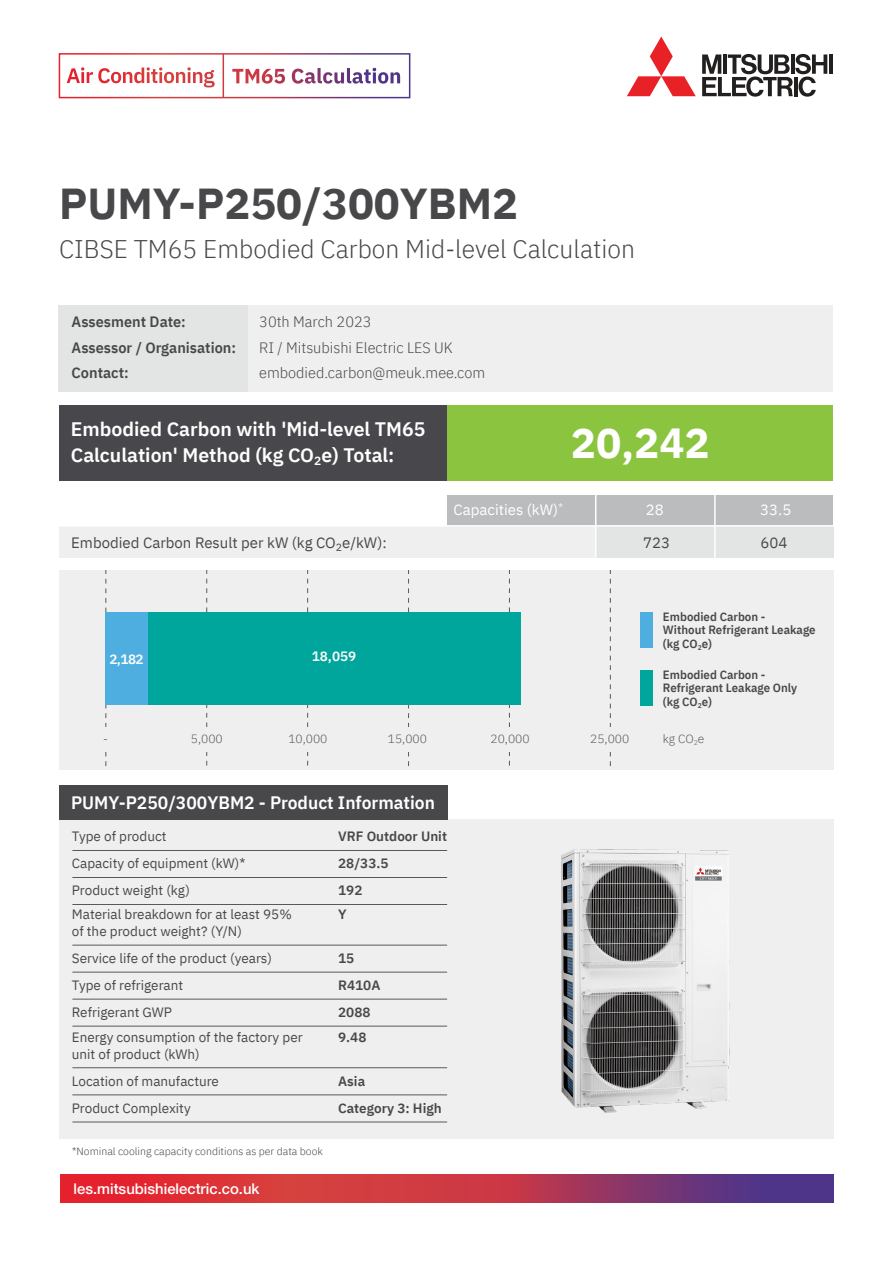
<style>
.page{position:relative;width:893px;height:1263px;background:#fff}
.page>*{position:absolute;margin:0;border:0;box-sizing:border-box;transform-origin:0 0}
.t1{font:700 43.2px "IBM Plex Sans";color:#48484b}
.t2{font:700 42px "IBM Plex Sans";color:#fff}
.t3{font:300 25.5px "IBM Plex Sans";color:#48484b}
.t4{font:600 19.5px/25.5px "IBM Plex Sans";color:#fff}
.t5{font:600 18px "IBM Plex Sans";color:#fff}
.t6{font:300 15px/25.5px "IBM Plex Sans";color:#48484b}
.t7{font:600 15px/25.5px "IBM Plex Sans";color:#48484b}
.t8{font:15px "IBM Plex Sans";color:#48484b}
.t9{font:15px "IBM Plex Sans";color:#fff}
.t10{font:500 14.85px "Helvetica Neue LT Pro";color:#fff}
.t11{font:13.5px/27px "IBM Plex Sans";color:#48484b}
.t12{font:600 13.5px/27px "IBM Plex Sans";color:#48484b}
.t13{font:600 13.5px "IBM Plex Sans";color:#fff}
.t14{font:600 12px/13.5px "IBM Plex Sans";color:#48484b;scale:.96 1}
.t15{font:300 12px "IBM Plex Sans";color:#59595c}
.t16{font:300 10.5px "IBM Plex Sans";color:#48484b}
</style>
<div class="page">
<svg style="left:627px;top:37px;width:69px;height:59px"></svg>
<hr style="left:829px;top:55px;width:4px;height:19px;background:#221f1f">
<svg style="left:702px;top:54px;width:125px;height:43px"></svg>
<svg style="left:60px;top:1174px;width:773px;height:29px;background:#b13550"></svg>
<div style="left:59px;top:53px;width:351px;height:45px;border:2px solid #fff"></div>
<hr style="left:223px;top:54px;width:1px;height:44px;background:#cf3b42">
<svg style="left:67px;top:67px;width:309px;height:17px"></svg>
<div style="left:59px;top:526px;width:774px;height:31px;background:#efefef"></div>
<div style="left:596px;top:526px;width:237px;height:31px;background:#e3e4e4"></div>
<div style="left:448px;top:495px;width:385px;height:31px;background:#babcbe"></div>
<hr style="left:595px;top:491px;width:1px;height:69px;background:#fff">
<hr style="left:714px;top:491px;width:2px;height:69px;background:#fff">
<hr style="left:55px;top:525px;width:785px;height:2px;background:#fff">
<div style="left:59px;top:405px;width:389px;height:76px;background:#48474b"></div>
<div style="left:448px;top:405px;width:385px;height:76px;background:#8bc43f"></div>
<div style="left:60px;top:305px;width:773px;height:86px;background:#efefef"></div>
<div style="left:59px;top:305px;width:189px;height:86px;background:#e3e4e4"></div>
<div style="left:59px;top:820px;width:774px;height:319px;background:#efefef"></div>
<div style="left:59px;top:786px;width:388px;height:34px;background:#48484b"></div>
<hr style="left:72px;top:850px;width:375px;height:1px;background:#59595c">
<hr style="left:72px;top:877px;width:375px;height:1px;background:#59595c">
<hr style="left:72px;top:904px;width:375px;height:1px;background:#59595c">
<hr style="left:72px;top:945px;width:375px;height:1px;background:#59595c">
<hr style="left:72px;top:972px;width:375px;height:1px;background:#59595c">
<hr style="left:72px;top:999px;width:375px;height:1px;background:#59595c">
<hr style="left:72px;top:1026px;width:375px;height:1px;background:#59595c">
<hr style="left:72px;top:1067px;width:375px;height:1px;background:#59595c">
<hr style="left:72px;top:1094px;width:375px;height:1px;background:#59595c">
<hr style="left:72px;top:1122px;width:375px;height:1px;background:#59595c">
<img style="left:561px;top:849px;width:169px;height:264px">
<div style="left:59px;top:570px;width:774px;height:200px;background:#efefef"></div>
<svg style="left:206px;top:570px;width:1px;height:196px"></svg>
<svg style="left:106px;top:570px;width:1px;height:196px"></svg>
<svg style="left:408px;top:570px;width:1px;height:196px"></svg>
<svg style="left:610px;top:570px;width:1px;height:196px"></svg>
<svg style="left:307px;top:570px;width:1px;height:196px"></svg>
<svg style="left:509px;top:570px;width:1px;height:196px"></svg>
<div style="left:147px;top:612px;width:374px;height:93px;background:#00a59b"></div>
<div style="left:641px;top:612px;width:12px;height:36px;background:#4eaee0"></div>
<div style="left:641px;top:670px;width:12px;height:35px;background:#00a59b"></div>
<div style="left:105px;top:612px;width:42px;height:93px;background:#4eaee0"></div>
<div style="left:92px;top:727px;width:541px;height:25px;background:#efefef"></div>
<h1 class="t1" style="left:59px;top:170px;width:461px">PUMY-P250/300YBM2</h1>
<h3 class="t3" style="left:59px;top:230px;width:577px">CIBSE TM65 Embodied Carbon Mid-level Calculation</h3>
<p class="t7" style="left:72px;top:308px;width:166px">Assesment Date:<br>Assessor / Organisation:<br>Contact:</p>
<p class="t6" style="left:259px;top:308px;width:227px">30th March 2023<br>RI / Mitsubishi Electric LES UK embodied.carbon@meuk.mee.com</p>
<h3 class="t4" style="left:71px;top:415px;width:356px">Embodied Carbon with 'Mid-level TM65<br>Calculation' Method (kg CO<sub>2</sub>e) Total:</h3>
<h2 class="t2" style="left:571px;top:410px;width:141px">20,242</h2>
<p class="t9" style="left:453px;top:498px;width:111px">Capacities (kW)<sup>*</sup></p>
<p class="t9" style="left:646px;top:498px;width:19px">28</p>
<p class="t9" style="left:760px;top:498px;width:33px">33.5</p>
<p class="t8" style="left:71px;top:531px;width:317px">Embodied Carbon Result per kW (kg CO<sub>2</sub>e/kW):</p>
<p class="t8" style="left:643px;top:531px;width:28px">723</p>
<p class="t8" style="left:760px;top:531px;width:28px">604</p>
<p class="t13" style="left:109px;top:648px;width:36px">2,182</p>
<p class="t15" style="left:103px;top:729px;width:6px">-</p>
<p class="t13" style="left:312px;top:646px;width:46px">18,059</p>
<p class="t14" style="left:663px;top:609px;width:161px">Embodied Carbon -<br>Without Refrigerant Leakage (kg CO<sub>2</sub>e)</p>
<p class="t14" style="left:663px;top:666px;width:141px">Embodied Carbon -<br>Refrigerant Leakage Only (kg CO<sub>2</sub>e)</p>
<p class="t15" style="left:191px;top:729px;width:33px">5,000</p>
<p class="t15" style="left:288px;top:729px;width:41px">10,000</p>
<p class="t15" style="left:388px;top:729px;width:41px">15,000</p>
<p class="t15" style="left:491px;top:729px;width:41px">20,000</p>
<p class="t15" style="left:590px;top:729px;width:41px">25,000</p>
<p class="t15" style="left:663px;top:729px;width:43px">kg CO<sub>2</sub>e</p>
<h3 class="t5" style="left:71px;top:788px;width:365px">PUMY-P250/300YBM2 - Product Information</h3>
<p class="t12" style="left:338px;top:822px;width:110px">VRF Outdoor Unit<br>28/33.5<br>192</p>
<p class="t12" style="left:338px;top:900px;width:10px">Y</p>
<p class="t12" style="left:338px;top:943px;width:44px">15<br>R410A<br>2088</p>
<p class="t12" style="left:338px;top:1023px;width:30px">9.48</p>
<p class="t12" style="left:338px;top:1066px;width:105px">Asia<br>Category 3: High</p>
<p class="t16" style="left:72px;top:1144px;width:252px">*Nominal cooling capacity conditions as per data book</p>
<p class="t11" style="left:72px;top:822px;width:175px">Type of product<br>Capacity of equipment (kW)*<br>Product weight (kg)</p>
<p class="t11" style="left:72px;top:905px;width:222px;line-height:16.5px">Material breakdown for at least 95% of the product weight? (Y/N)</p>
<p class="t11" style="left:72px;top:943px;width:202px">Service life of the product (years)<br>Type of refrigerant<br>Refrigerant GWP</p>
<p class="t11" style="left:72px;top:1028px;width:232px;line-height:16.5px">Energy consumption of the factory per unit of product (kWh)</p>
<p class="t11" style="left:72px;top:1066px;width:149px">Location of manufacture<br>Product Complexity</p>
<p class="t10" style="left:74px;top:1180px;width:187px">les.mitsubishielectric.co.uk</p>
</div>
